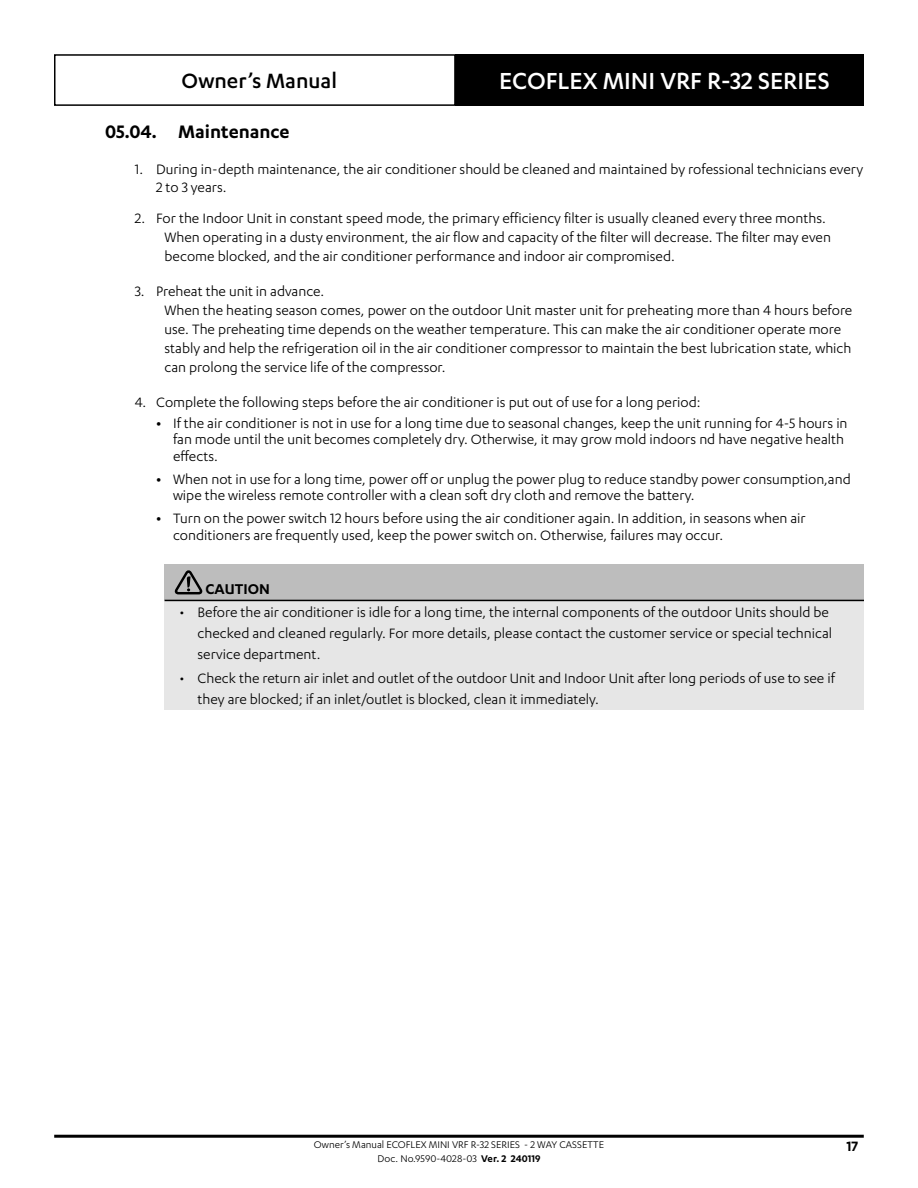
<style>
.page{position:relative;width:918px;height:1188px;background:#fff}
.page>*{position:absolute;margin:0;border:0;box-sizing:border-box;transform-origin:0 0}
.t1{font:500 27px "Karbon";color:#fff}
.t2{font:500 24px "Karbon";color:#000}
.t3{font:600 21px "Karbon";color:#000}
.NOTES_Title{font:600 16.5px "Karbon";color:#000}
.Paragraph_Sub{font:15.75px/18.9px "Karbon";color:#000}
.t4{font:600 15.75px "Karbon";color:#000}
.t5{font:11.25px "Karbon";color:#000}
.s1{font-weight:600}
</style>
<div class="page">
<hr style="left:54px;top:1135px;width:810px;height:3px;background:#000">
<div style="left:54px;top:54px;width:402px;height:52px;border:2px solid #000"></div>
<div style="left:456px;top:54px;width:408px;height:52px;background:#000"></div>
<div style="left:165px;top:564px;width:699px;height:36px;background:#bdbdbd"></div>
<div style="left:165px;top:600px;width:699px;height:110px;background:#e6e6e6"></div>
<hr style="left:165px;top:600px;width:699px;height:1px;background:#000">
<svg style="left:174px;top:570px;width:29px;height:25px"></svg>
<h2 class="t2" style="left:182px;top:67px;width:157px">Owner’s Manual</h2>
<h1 class="t1" style="left:499px;top:66px;width:332px">ECOFLEX MINI VRF R-32 SERIES</h1>
<p class="t3" style="left:105px;top:120px;width:186px">05.04. Maintenance</p>
<p class="Paragraph_Sub" style="left:156px;top:159px;width:709px;line-height:18px;text-indent:-21px">1. During in-depth maintenance, the air conditioner should be cleaned and maintained by rofessional technicians every<br>2 to 3 years.</p>
<p class="Paragraph_Sub" style="left:135px;top:208px;width:693px">2. For the Indoor Unit in constant speed mode, the primary efficiency filter is usually cleaned every three months.</p>
<p class="Paragraph_Sub" style="left:165px;top:227px;width:668px">When operating in a dusty environment, the air flow and capacity of the filter will decrease. The filter may even become blocked, and the air conditioner performance and indoor air compromised.</p>
<p class="Paragraph_Sub" style="left:135px;top:281px;width:191px">3. Preheat the unit in advance.</p>
<p class="Paragraph_Sub" style="left:165px;top:300px;width:689px">When the heating season comes, power on the outdoor Unit master unit for preheating more than 4 hours before use. The preheating time depends on the weather temperature. This can make the air conditioner operate more stably and help the refrigeration oil in the air conditioner compressor to maintain the best lubrication state, which can prolong the service life of the compressor.</p>
<p class="Paragraph_Sub" style="left:135px;top:393px;width:567px">4. Complete the following steps before the air conditioner is put out of use for a long period:</p>
<p class="Paragraph_Sub" style="left:173px;top:414px;width:676px;line-height:16.5px;text-indent:-17px"><span class="s1">•</span> If the air conditioner is not in use for a long time due to seasonal changes, keep the unit running for 4-5 hours in fan mode until the unit becomes completely dry. Otherwise, it may grow mold indoors nd have negative health effects.</p>
<p class="Paragraph_Sub" style="left:173px;top:470px;width:679px;line-height:16.5px;text-indent:-17px"><span class="s1">•</span> When not in use for a long time, power off or unplug the power plug to reduce standby power consumption,and wipe the wireless remote controller with a clean soft dry cloth and remove the battery.</p>
<p class="Paragraph_Sub" style="left:173px;top:510px;width:634px;line-height:16.5px;text-indent:-17px"><span class="s1">•</span> Turn on the power switch 12 hours before using the air conditioner again. In addition, in seasons when air conditioners are frequently used, keep the power switch on. Otherwise, failures may occur.</p>
<p class="NOTES_Title" style="left:205px;top:580px;width:66px">CAUTION</p>
<p class="Paragraph_Sub" style="left:198px;top:601px;width:636px;line-height:21px;text-indent:-18px">• Before the air conditioner is idle for a long time, the internal components of the outdoor Units should be checked and cleaned regularly. For more details, please contact the customer service or special technical service department.</p>
<p class="Paragraph_Sub" style="left:198px;top:667px;width:639px;line-height:21px;text-indent:-18px">• Check the return air inlet and outlet of the outdoor Unit and Indoor Unit after long periods of use to see if they are blocked; if an inlet/outlet is blocked, clean it immediately.</p>
<p class="t5" style="left:314px;top:1138px;width:292px">Owner’s Manual ECOFLEX MINI VRF R-32 SERIES - 2 WAY CASSETTE</p>
<p class="t4" style="left:846px;top:1137px;width:14px">17</p>
<p class="t5" style="left:378px;top:1152px;width:164px">Doc. No.9590-4028-03 <span class="s1">Ver. 2 240119</span></p>
</div>
